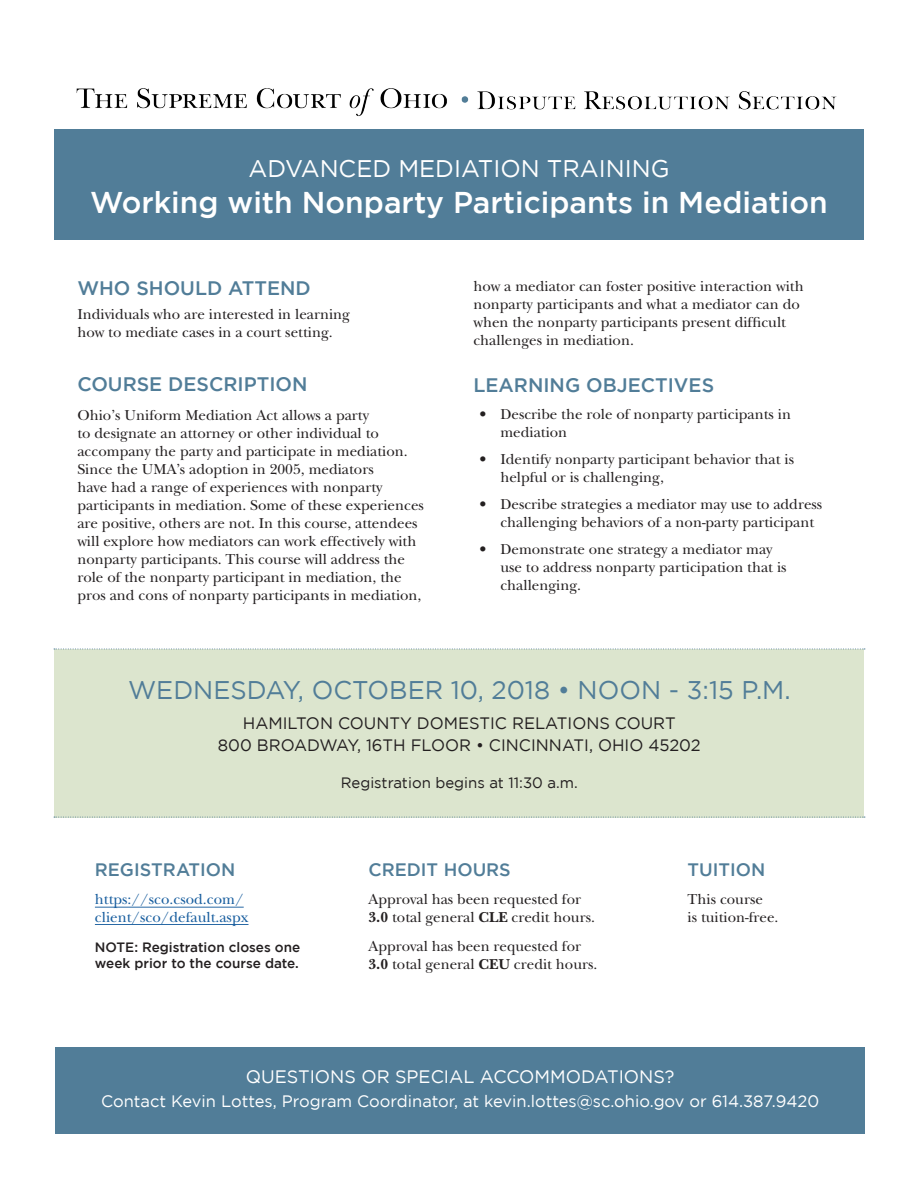
<style>
.page{position:relative;width:918px;height:1188px;background:#fff}
.page>*{position:absolute;margin:0;border:0;box-sizing:border-box;transform-origin:0 0}
.t1{font:500 30px "Gotham";color:#fff}
.t2{font:25.5px "Gotham";color:#517d98}
.t3{font:24px "Gotham";color:#fff}
.t4{font:500 19.5px "Gotham";color:#517d98}
.t5{font:18px "Gotham";color:#fff}
.Gutter_Header{font:500 18px "Gotham";color:#517d98}
.t6{font:16.5px "Gotham";color:#fff}
.t7{font:16.5px "Gotham";color:#231f20}
.t8{font:15px/18px "New Baskerville Std";color:#231f20}
.Gutter_Header-2{font:15px/17.2px "New Baskerville Std";color:#175d9e}
.t9{font:15px "Gotham";color:#231f20}
.t10{font:500 13.5px/16.2px "Gotham";color:#231f20}
.s1{font-weight:700}
</style>
<div class="page">
<img style="left:76px;top:88px;width:761px;height:28px">
<div style="left:54px;top:130px;width:810px;height:110px;background:#517d98"></div>
<div style="left:54px;top:649px;width:810px;height:168px;background:#dce5ce"></div>
<div style="left:55px;top:1048px;width:810px;height:86px;background:#517d98"></div>
<svg style="left:54px;top:649px;width:811px;height:1px"></svg>
<svg style="left:54px;top:817px;width:811px;height:1px"></svg>
<hr style="left:95px;top:907px;width:149px;height:1px;background:#175d9e">
<hr style="left:95px;top:924px;width:154px;height:1px;background:#175d9e">
<p class="t3" style="left:248px;top:155px;width:423px">ADVANCED MEDIATION TRAINING</p>
<p class="t1" style="left:90px;top:185px;width:739px">Working with Nonparty Participants in Mediation</p>
<p class="t4" style="left:77px;top:277px;width:235px">WHO SHOULD ATTEND</p>
<p class="t8" style="left:77px;top:305px;width:274px">Individuals who are interested in learning how to mediate cases in a court setting.</p>
<p class="t4" style="left:77px;top:373px;width:232px">COURSE DESCRIPTION</p>
<p class="t8" style="left:77px;top:406px;width:348px">Ohio’s Uniform Mediation Act allows a party<br>to designate an attorney or other individual to accompany the party and participate in mediation.<br>Since the UMA’s adoption in 2005, mediators<br>have had a range of experiences with nonparty participants in mediation. Some of these experiences are positive, others are not. In this course, attendees will explore how mediators can work effectively with nonparty participants. This course will address the role of the nonparty participant in mediation, the pros and cons of nonparty participants in mediation,</p>
<p class="t8" style="left:473px;top:277px;width:332px">how a mediator can foster positive interaction with nonparty participants and what a mediator can do when the nonparty participants present difficult challenges in mediation.</p>
<p class="t4" style="left:473px;top:374px;width:242px">LEARNING OBJECTIVES</p>
<p class="t8" style="left:500px;top:405px;width:292px;text-indent:-21px">• Describe the role of nonparty participants in mediation</p>
<p class="t8" style="left:500px;top:450px;width:295px;text-indent:-21px">• Identify nonparty participant behavior that is helpful or is challenging,</p>
<p class="t8" style="left:500px;top:495px;width:323px;text-indent:-21px">• Describe strategies a mediator may use to address challenging behaviors of a non-party participant</p>
<p class="t8" style="left:500px;top:540px;width:288px;text-indent:-21px">• Demonstrate one strategy a mediator may use to address nonparty participation that is challenging.</p>
<p class="t2" style="left:128px;top:676px;width:664px">WEDNESDAY, OCTOBER 10, 2018 • NOON - 3:15 P.M.</p>
<p class="t7" style="left:243px;top:714px;width:435px">HAMILTON COUNTY DOMESTIC RELATIONS COURT</p>
<p class="t7" style="left:218px;top:736px;width:484px">800 BROADWAY, 16TH FLOOR • CINCINNATI, OHIO 45202</p>
<p class="t9" style="left:341px;top:775px;width:239px">Registration begins at 11:30 a.m.</p>
<p class="Gutter_Header" style="left:95px;top:859px;width:142px">REGISTRATION</p>
<p class="Gutter_Header-2" style="left:95px;top:891px;width:155px">https://sco.csod.com/ client/sco/default.aspx</p>
<p class="t10" style="left:95px;top:939px;width:207px">NOTE: Registration closes one week prior to the course date.</p>
<p class="Gutter_Header" style="left:368px;top:859px;width:144px">CREDIT HOURS</p>
<p class="Gutter_Header" style="left:688px;top:859px;width:79px">TUITION</p>
<p class="t8" style="left:368px;top:890px;width:228px">Approval has been requested for<br><span class="s1">3.0</span> total general <span class="s1">CLE</span> credit hours.</p>
<p class="t8" style="left:368px;top:937px;width:230px">Approval has been requested for<br><span class="s1">3.0</span> total general <span class="s1">CEU</span> credit hours.</p>
<p class="t8" style="left:688px;top:890px;width:92px">This course<br>is tuition-free.</p>
<p class="t5" style="left:246px;top:1067px;width:430px">QUESTIONS OR SPECIAL ACCOMMODATIONS?</p>
<p class="t6" style="left:101px;top:1092px;width:720px">Contact Kevin Lottes, Program Coordinator, at kevin.lottes@sc.ohio.gov or 614.387.9420</p>
</div>
